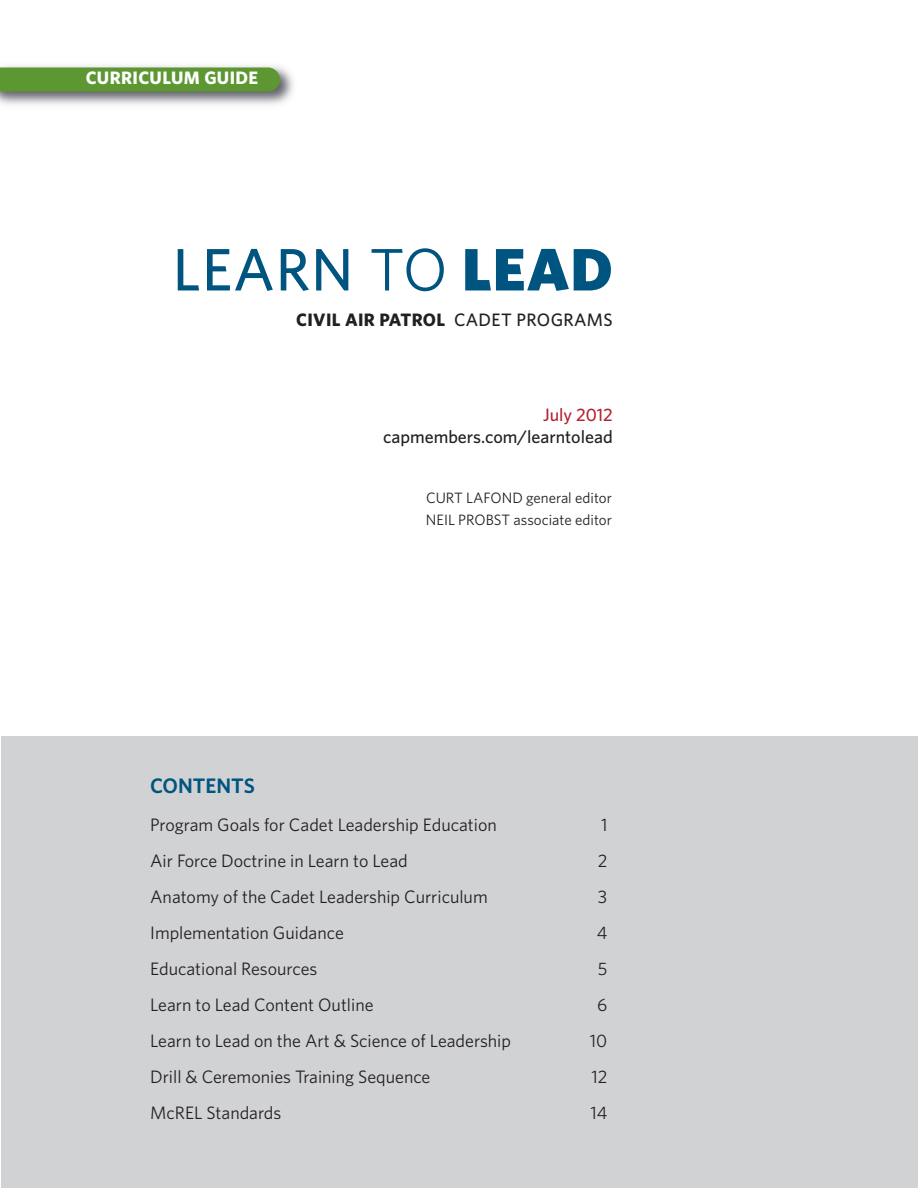
<style>
.page{position:relative;width:918px;height:1188px;background:#fff}
.page>*{position:absolute;margin:0;border:0;box-sizing:border-box;transform-origin:0 0}
.t1{font:500 60px "Whitney";letter-spacing:.02em;color:#005480}
.t2{font:600 21px "Whitney";color:#005480}
.t3{font:18px "Whitney";color:#231f20}
.t4{font:700 18px "Whitney";letter-spacing:.02em;color:#231f20}
.t5{font:500 18px "Whitney";color:#231f20}
.t6{font:700 18px "Whitney";letter-spacing:.02em;color:#fff}
.t7{font:500 18px "Whitney";color:#b32232}
.t8{font:15px/22.5px "Whitney";color:#231f20}
.s1{font-weight:400}
.s2{font-weight:900}
.s3{font-weight:500}
</style>
<div class="page">
<div style="left:2px;top:736px;width:916px;height:452px;background:#d1d2d4"></div>
<img style="left:0;top:65px;width:294px;height:40px">
<div style="left:0;top:68px;width:280px;height:24px;background:#5c9731"></div>
<p class="t6" style="left:86px;top:68px;width:174px">CURRICULUM GUIDE</p>
<h1 class="t1" style="left:173px;top:235px;width:442px">LEARN <span class="s1">TO</span> <span class="s2">LEAD</span></h1>
<p class="t4" style="left:296px;top:310px;width:318px">CIVIL AIR PATROL <span class="s3">CADET PROGRAMS</span></p>
<p class="t7" style="left:543px;top:404px;width:71px">July 2012</p>
<p class="t5" style="left:383px;top:427px;width:231px">capmembers.com/learntolead</p>
<p class="t8" style="left:426px;top:486px;width:187px">CURT LAFOND general editor<br>NEIL PROBST associate editor</p>
<p class="t2" style="left:150px;top:774px;width:106px">CONTENTS</p>
<p class="t3" style="left:150px;top:814px;width:348px">Program Goals for Cadet Leadership Education</p>
<p class="t3" style="left:601px;top:814px;width:8px">1</p>
<p class="t3" style="left:150px;top:850px;width:259px">Air Force Doctrine in Learn to Lead</p>
<p class="t3" style="left:598px;top:850px;width:11px">2</p>
<p class="t3" style="left:150px;top:886px;width:339px">Anatomy of the Cadet Leadership Curriculum</p>
<p class="t3" style="left:598px;top:886px;width:11px">3</p>
<p class="t3" style="left:150px;top:922px;width:195px">Implementation Guidance</p>
<p class="t3" style="left:597px;top:922px;width:12px">4</p>
<p class="t3" style="left:150px;top:958px;width:169px">Educational Resources</p>
<p class="t3" style="left:598px;top:958px;width:11px">5</p>
<p class="t3" style="left:150px;top:994px;width:225px">Learn to Lead Content Outline</p>
<p class="t3" style="left:597px;top:994px;width:12px">6</p>
<p class="t3" style="left:150px;top:1030px;width:362px">Learn to Lead on the Art &amp; Science of Leadership</p>
<p class="t3" style="left:590px;top:1030px;width:19px">10</p>
<p class="t3" style="left:150px;top:1066px;width:282px">Drill &amp; Ceremonies Training Sequence</p>
<p class="t3" style="left:591px;top:1066px;width:18px">12</p>
<p class="t3" style="left:150px;top:1102px;width:133px">McREL Standards</p>
<p class="t3" style="left:590px;top:1102px;width:19px">14</p>
</div>
